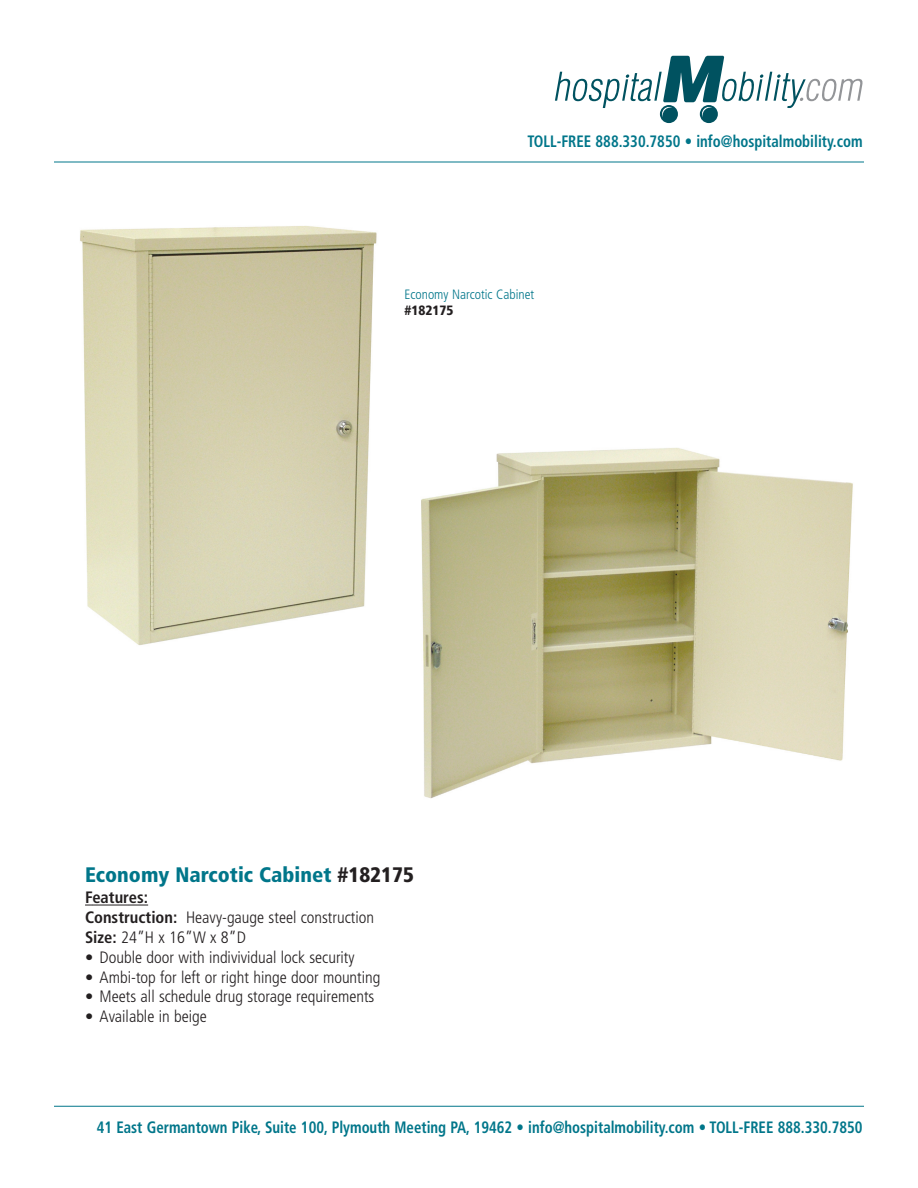
<style>
.page{position:relative;width:918px;height:1188px;background:#fff}
.page>*{position:absolute;margin:0;border:0;box-sizing:border-box;transform-origin:0 0}
.t1{font:900 condensed 21px "Frutiger";color:#00768a}
.t2{font:300 condensed 16.5px/19.8px "Frutiger";color:#231f20}
.t3{font:700 condensed 16.5px "Frutiger";color:#00768a;scale:.9 1}
.t4{font:300 condensed 13.5px "Frutiger";color:#00768a}
.t5{font:900 condensed 13.5px "Frutiger";color:#231f20}
.s1{color:#231f20}
.s2{font-weight:700}
</style>
<div class="page">
<hr style="left:54px;top:1106px;width:810px;height:1px;background:#00768a">
<hr style="left:54px;top:162px;width:810px;height:1px;background:#00768a">
<div style="left:660px;top:105px;width:18px;height:18px;background:#005260;border-radius:50%"></div>
<div style="left:700px;top:105px;width:18px;height:18px;background:#005260;border-radius:50%"></div>
<svg style="left:555px;top:56px;width:308px;height:61px"></svg>
<hr style="left:92px;top:905px;width:37px;height:1px;background:#231f20">
<svg style="left:129px;top:905px;width:19px;height:1px"></svg>
<img style="left:421px;top:448px;width:432px;height:351px">
<img style="left:80px;top:226px;width:297px;height:419px">
<p class="t3" style="left:527px;top:135px;width:374px">TOLL-FREE 888.330.7850 • info@hospitalmobility.com</p>
<p class="t4" style="left:405px;top:288px;width:131px">Economy Narcotic Cabinet</p>
<p class="t5" style="left:405px;top:305px;width:51px">#182175</p>
<p class="t1" style="left:85px;top:866px;width:330px">Economy Narcotic Cabinet <span class="s1">#182175</span></p>
<p class="t2" style="left:85px;top:889px;width:291px"><span class="s2">Features:<br>Construction:</span> Heavy-gauge steel construction<br><span class="s2">Size:</span> 24”H x 16”W x 8”D</p>
<p class="t2" style="left:85px;top:948px;width:271px">• Double door with indivividual lock security</p>
<p class="t2" style="left:85px;top:968px;width:297px">• Ambi-top for left or right hinge door mounting</p>
<p class="t2" style="left:85px;top:988px;width:291px">• Meets all schedule drug storage requirements</p>
<p class="t2" style="left:85px;top:1008px;width:123px">• Available in beige</p>
<p class="t3" style="left:97px;top:1121px;width:852px">41 East Germantown Pike, Suite 100, Plymouth Meeting PA, 19462 • info@hospitalmobility.com • TOLL-FREE 888.330.7850</p>
</div>
